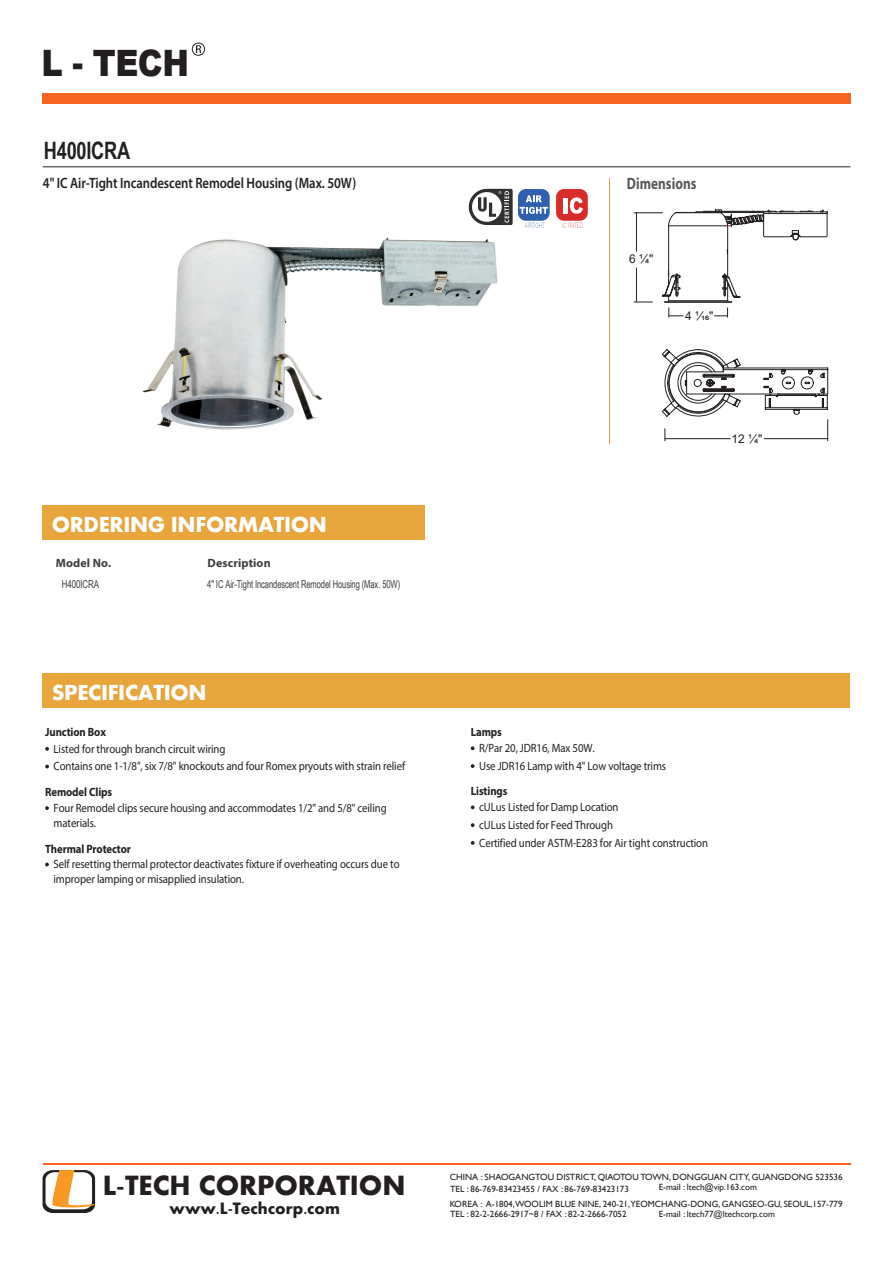
<style>
.page{position:relative;width:893px;height:1263px;background:#fff}
.page>*{position:absolute;margin:0;border:0;box-sizing:border-box;transform-origin:0 0}
.t1{font:900 36.3px "Arial";color:#231f20;scale:.88 1}
.t2{font:700 28.8px "Aharoni";color:#231f20}
.t3{font:700 24px "Arial Narrow";letter-spacing:-.01em;color:#231f20;scale:.93 1}
.t4{font:700 22.5px "Aharoni";letter-spacing:-.015em;color:#fff}
.t5{font:700 16.95px "Aharoni";color:#231f20}
.t6{font:700 16.5px "Myriad Pro";letter-spacing:.005em;color:#57585a;scale:.8 1}
.t7{font:600 15px "Myriad Pro";letter-spacing:-.005em;color:#231f20;scale:.85 1}
.t8{font:12px/17.9px "Myriad Pro";letter-spacing:-.01em;color:#231f20;scale:.9 1}
.t9{font:700 12px "Myriad Pro";letter-spacing:-.01em;color:#231f20;scale:.9 1}
.t10{font:700 12px "Myriad Pro";letter-spacing:.01em;color:#3e3e3f}
.t11{font:12px "Arial";color:#231f20}
.t12{font:10.8px "Arial Narrow";letter-spacing:-.01em;color:#3e3e3f;scale:.85 1}
.t13{font:10.8px "Arial Narrow";letter-spacing:-.01em;color:#3e3e3f;scale:.9 1}
.t14{font:9px "Gill Sans";color:#231f20}
</style>
<div class="page">
<div style="left:43px;top:93px;width:807px;height:11px;background:#f36421"></div>
<svg style="left:192px;top:43px;width:13px;height:13px"></svg>
<hr style="left:43px;top:1163px;width:807px;height:2px;background:#f36421">
<svg style="left:43px;top:1170px;width:53px;height:43px"></svg>
<div style="left:43px;top:673px;width:807px;height:35px;background:#e7a53c"></div>
<svg style="left:45px;top:806px;width:4px;height:4px"></svg>
<svg style="left:45px;top:747px;width:4px;height:4px"></svg>
<svg style="left:45px;top:765px;width:4px;height:3px"></svg>
<svg style="left:45px;top:863px;width:4px;height:3px"></svg>
<svg style="left:471px;top:746px;width:3px;height:4px"></svg>
<svg style="left:471px;top:764px;width:3px;height:4px"></svg>
<svg style="left:471px;top:805px;width:4px;height:4px"></svg>
<svg style="left:471px;top:823px;width:4px;height:4px"></svg>
<svg style="left:471px;top:841px;width:4px;height:4px"></svg>
<div style="left:43px;top:505px;width:382px;height:35px;background:#e7a53c"></div>
<hr style="left:43px;top:167px;width:807px;height:1px;background:#231f20">
<hr style="left:609px;top:178px;width:1px;height:266px;background:#e7a53c">
<svg style="left:662px;top:349px;width:166px;height:92px"></svg>
<img style="left:142px;top:237px;width:356px;height:193px">
<svg style="left:469px;top:189px;width:44px;height:36px"></svg>
<div style="left:518px;top:189px;width:32px;height:32px;background:#2f60ad;border-radius:8px"></div>
<svg style="left:520px;top:195px;width:28px;height:19px"></svg>
<svg style="left:524px;top:223px;width:20px;height:5px"></svg>
<div style="left:556px;top:189px;width:32px;height:32px;background:#d92b28;border-radius:8px"></div>
<hr style="left:563px;top:198px;width:4px;height:15px;background:#fff">
<svg style="left:570px;top:197px;width:13px;height:17px"></svg>
<svg style="left:563px;top:223px;width:20px;height:5px"></svg>
<svg style="left:634px;top:209px;width:194px;height:108px"></svg>
<h1 class="t1" style="left:41px;top:36px;width:169px">L - TECH</h1>
<h3 class="t3" style="left:44px;top:133px;width:94px">H400ICRA</h3>
<p class="t7" style="left:43px;top:173px;width:370px">4" IC Air-Tight Incandescent Remodel Housing (Max. 50W)</p>
<h3 class="t4" style="left:52px;top:516px;width:277px">ORDERING INFORMATION</h3>
<p class="t10" style="left:56px;top:555px;width:57px">Model No.</p>
<p class="t10" style="left:208px;top:555px;width:65px">Description</p>
<p class="t13" style="left:62px;top:577px;width:43px">H400ICRA</p>
<p class="t12" style="left:207px;top:577px;width:228px">4" IC Air-Tight Incandescent Remodel Housing (Max. 50W)</p>
<h3 class="t4" style="left:52px;top:684px;width:156px">SPECIFICATION</h3>
<p class="t9" style="left:45px;top:724px;width:69px">Junction Box</p>
<p class="t8" style="left:54px;top:739px;width:392px">Listed for through branch circuit wiring<br>Contains one 1-1/8", six 7/8" knockouts and four Romex pryouts with strain relief</p>
<p class="t9" style="left:45px;top:784px;width:76px">Remodel Clips</p>
<p class="t8" style="left:54px;top:800px;width:372px;line-height:15px">Four Remodel clips secure housing and accommodates 1/2" and 5/8" ceiling materials.</p>
<p class="t9" style="left:45px;top:841px;width:97px">Thermal Protector</p>
<p class="t8" style="left:54px;top:857px;width:386px;line-height:15px">Self resetting thermal protector deactivates fixture if overheating occurs due to improper lamping or misapplied insulation.</p>
<h3 class="t6" style="left:627px;top:173px;width:89px">Dimensions</h3>
<p class="t11" style="left:629px;top:251px;width:26px">6 ¼"</p>
<p class="t11" style="left:685px;top:308px;width:30px">4 ¹⁄16"</p>
<p class="t11" style="left:731px;top:431px;width:32px">12 ¼"</p>
<p class="t9" style="left:471px;top:724px;width:36px">Lamps</p>
<p class="t8" style="left:479px;top:739px;width:209px">R/Par 20, JDR16, Max 50W.<br>Use JDR16 Lamp with 4" Low voltage trims</p>
<p class="t9" style="left:471px;top:783px;width:42px">Listings</p>
<p class="t8" style="left:479px;top:798px;width:256px">cULus Listed for Damp Location<br>cULus Listed for Feed Through<br>Certified under ASTM-E283 for Air tight construction</p>
<p class="t14" style="left:450px;top:1171px;width:394px">CHINA : SHAOGANGTOU DISTRICT, QIAOTOU TOWN, DONGGUAN CITY, GUANGDONG 523536</p>
<p class="t14" style="left:450px;top:1199px;width:394px">KOREA : A-1804,WOOLIM BLUE NINE, 240-21,YEOMCHANG-DONG, GANGSEO-GU, SEOUL,157-779</p>
<h2 class="t2" style="left:103px;top:1173px;width:304px">L-TECH CORPORATION</h2>
<h3 class="t5" style="left:170px;top:1202px;width:172px">www.L-Techcorp.com</h3>
<p class="t14" style="left:450px;top:1209px;width:178px">TEL : 82-2-2666-2917~8 / FAX : 82-2-2666-7052</p>
<p class="t14" style="left:659px;top:1182px;width:100px">E-mail : ltech@vip.163.com</p>
<p class="t14" style="left:659px;top:1209px;width:118px">E-mail : ltech77@ltechcorp.com</p>
<p class="t14" style="left:450px;top:1183px;width:180px">TEL : 86-769-83423455 / FAX : 86-769-83423173</p>
</div>
